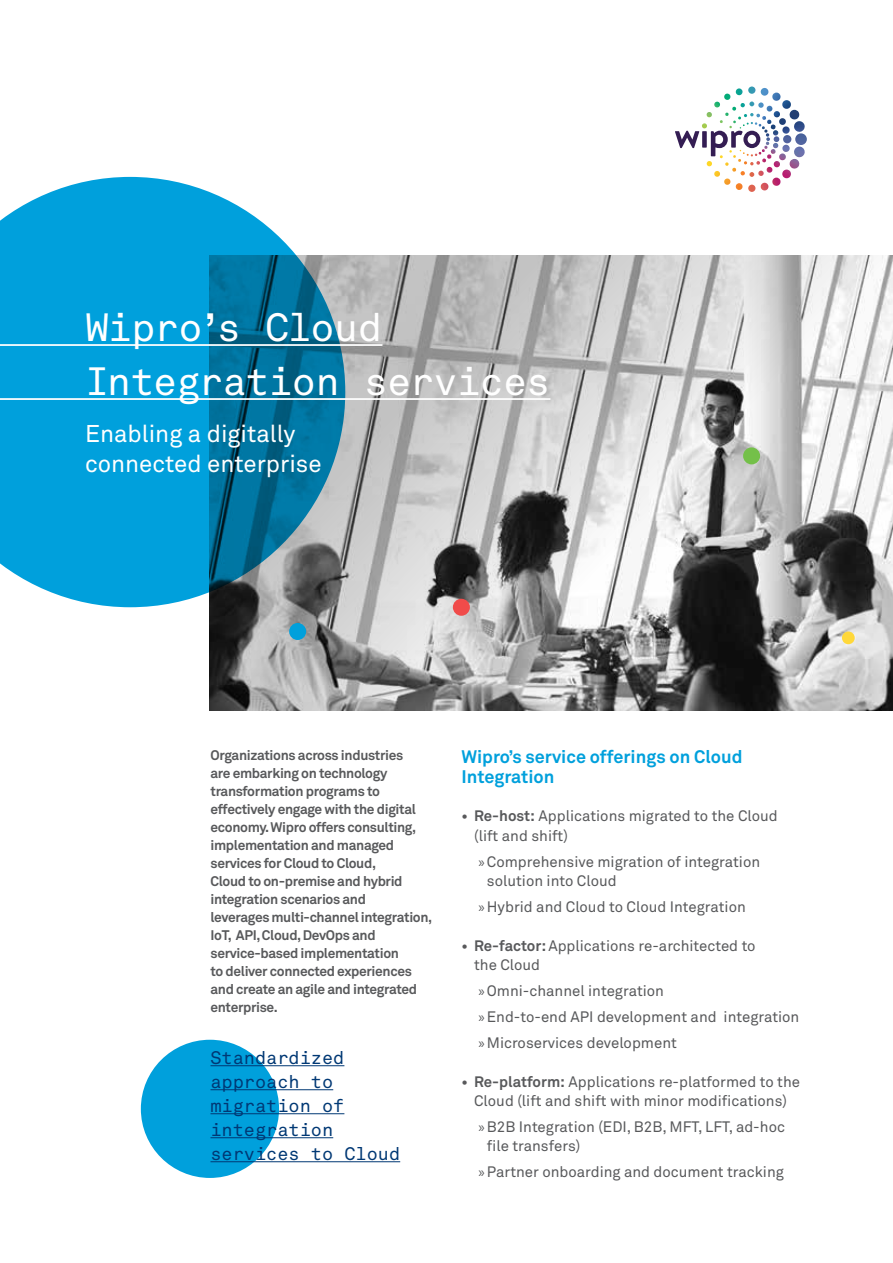
<style>
.page{position:relative;width:893px;height:1263px;background:#fff}
.page>*{position:absolute;margin:0;border:0;box-sizing:border-box;transform-origin:0 0}
.t1{font:39px/54px "Wipro Akkurat Mono";letter-spacing:-.025em;color:#fff}
.t2{font:24px/30px "Wipro Akkurat";color:#fff}
.t3{font:18px/24px "Wipro Akkurat Mono";color:#003874}
.t4{font:700 18px/19.5px "Wipro Akkurat";color:#00a0dc}
.t5{font:15px/19.5px "Wipro Akkurat";color:#58595b}
.t6{font:700 13.8px/18px "Wipro Akkurat";letter-spacing:-.025em;color:#58595b}
.s1{font-weight:700}
.s2{font-family:"Myriad Pro"}
</style>
<div class="page">
<svg style="left:675px;top:131px;width:24px;height:17px"></svg>
<div style="left:702px;top:131px;width:5px;height:17px;background:#341d53"></div>
<svg style="left:711px;top:131px;width:49px;height:25px"></svg>
<img style="left:706px;top:87px;width:94px;height:33px">
<svg style="left:210px;top:255px;width:683px;height:455px"></svg>
<div style="left:842px;top:631px;width:13px;height:13px;background:#ffd83a;border-radius:50%"></div>
<div style="left:743px;top:447px;width:17px;height:17px;background:#74c049;border-radius:50%"></div>
<div style="left:141px;top:1040px;width:138px;height:138px;background:#00a0dc;border-radius:50%"></div>
<hr style="left:210px;top:1065px;width:134px;height:1px;background:#003874">
<hr style="left:210px;top:1089px;width:123px;height:1px;background:#003874">
<hr style="left:210px;top:1113px;width:134px;height:1px;background:#003874">
<hr style="left:210px;top:1137px;width:123px;height:1px;background:#003874">
<hr style="left:210px;top:1161px;width:190px;height:1px;background:#003874">
<div style="left:453px;top:599px;width:17px;height:17px;background:#f04b4a;border-radius:50%"></div>
<div style="left:289px;top:623px;width:17px;height:17px;background:#00a0dc;border-radius:50%"></div>
<svg style="left:0;top:177px;width:345px;height:430px;fill:#00a0dc"></svg>
<hr style="left:0;top:344px;width:382px;height:2px;background:#fff">
<hr style="left:0;top:398px;width:550px;height:2px;background:#fff">
<h1 class="t1" style="left:85px;top:301px;width:467px">Wipro’s Cloud<br>Integration services</h1>
<h2 class="t2" style="left:85px;top:418px;width:238px">Enabling a digitally connected enterprise</h2>
<p class="t6" style="left:210px;top:746px;width:223px">Organizations across industries<br>are embarking on technology transformation programs to effectively engage with the digital economy. Wipro offers consulting, implementation and managed services for Cloud to Cloud,<br>Cloud to on-premise and hybrid integration scenarios and<br>leverages multi-channel integration,<br>IoT, API, Cloud, DevOps and service-based implementation<br>to deliver connected experiences and create an agile and integrated enterprise.</p>
<p class="t3" style="left:210px;top:1046px;width:191px">Standardized approach to migration of integration services to Cloud</p>
<p class="t4" style="left:461px;top:747px;width:283px">Wipro’s service offerings on Cloud<br>Integration</p>
<p class="t5" style="left:474px;top:806px;width:305px;text-indent:-13px"><span class="s1">• Re-host:</span> Applications migrated to the Cloud (lift and shift)</p>
<p class="t5" style="left:487px;top:852px;width:275px;text-indent:-9px"><span class="s2">»</span>Comprehensive migration of integration solution into Cloud</p>
<p class="t5" style="left:478px;top:897px;width:269px"><span class="s2">»</span> Hybrid and Cloud to Cloud Integration</p>
<p class="t5" style="left:474px;top:936px;width:283px;text-indent:-13px"><span class="s1">• Re-factor:</span> Applications re-architected to the Cloud</p>
<p class="t5" style="left:478px;top:978px;width:323px;line-height:25.8px"><span class="s2">»</span>Omni-channel integration<br><span class="s2">»</span>End-to-end API development and integration <span class="s2">»</span> Microservices development</p>
<p class="t5" style="left:461px;top:1071px;width:340px;text-align:center"><span class="s1">• Re-platform:</span> Applications re-platformed to the<br>Cloud (lift and shift with minor modifications)</p>
<p class="t5" style="left:487px;top:1117px;width:300px;text-indent:-9px"><span class="s2">»</span>B2B Integration (EDI, B2B, MFT, LFT, ad-hoc file transfers)</p>
<p class="t5" style="left:478px;top:1162px;width:307px"><span class="s2">»</span>Partner onboarding and document tracking</p>
</div>
